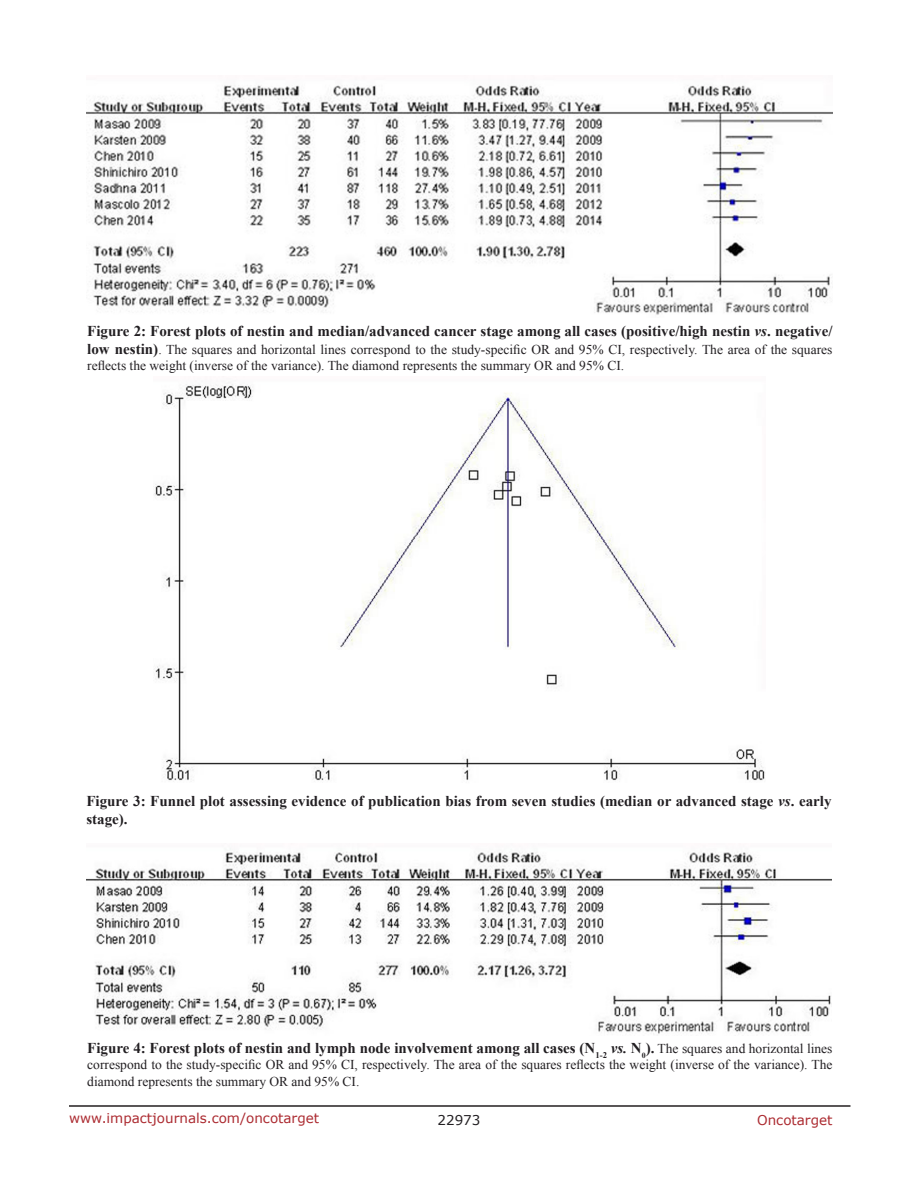
<style>
.page{position:relative;width:918px;height:1188px;background:#fff}
.page>*{position:absolute;margin:0;border:0;box-sizing:border-box;transform-origin:0 0}
.FigureText{font:700 15px/18px "Times New Roman";color:#221f22}
.FigureText-2{font:13.5px/16.2px "Times New Roman";color:#221f22}
.t1{font:13.5px "Verdana";color:#ac2b31}
.t2{font:13.5px "Verdana";color:#221f22}
.s1{font-style:italic}
.s2{font-weight:700;font-size:15px}
.s3{font-weight:400;font-size:13.5px}
</style>
<div class="page">
<hr style="left:69px;top:1105px;width:781px;height:2px;background:#231f20">
<img style="left:87px;top:85px;width:745px;height:230px">
<img style="left:154px;top:384px;width:611px;height:397px">
<img style="left:86px;top:852px;width:746px;height:182px">
<p class="FigureText" style="left:87px;top:322px;width:747px">Figure 2: Forest plots of nestin and median/advanced cancer stage among all cases (positive/high nestin <span class="s1">vs</span>. negative/</p>
<p class="FigureText-2" style="left:87px;top:341px;width:747px"><span class="s2">low nestin)</span>. The squares and horizontal lines correspond to the study-specific OR and 95% CI, respectively. The area of the squares reflects the weight (inverse of the variance). The diamond represents the summary OR and 95% CI.</p>
<p class="FigureText" style="left:86px;top:792px;width:747px">Figure 3: Funnel plot assessing evidence of publication bias from seven studies (median or advanced stage <span class="s1">vs</span>. early stage).</p>
<p class="FigureText" style="left:87px;top:1039px;width:747px">Figure 4: Forest plots of nestin and lymph node involvement among all cases (N<sub>1-2</sub> <span class="s1">vs.</span> N<sub>0</sub>). <span class="s3">The squares and horizontal lines</span></p>
<p class="FigureText-2" style="left:87px;top:1057px;width:747px">correspond to the study-specific OR and 95% CI, respectively. The area of the squares reflects the weight (inverse of the variance). The diamond represents the summary OR and 95% CI.</p>
<p class="t1" style="left:69px;top:1109px;width:252px">www.impactjournals.com/oncotarget</p>
<p class="t2" style="left:438px;top:1111px;width:44px">22973</p>
<p class="t1" style="left:757px;top:1111px;width:77px">Oncotarget</p>
</div>
